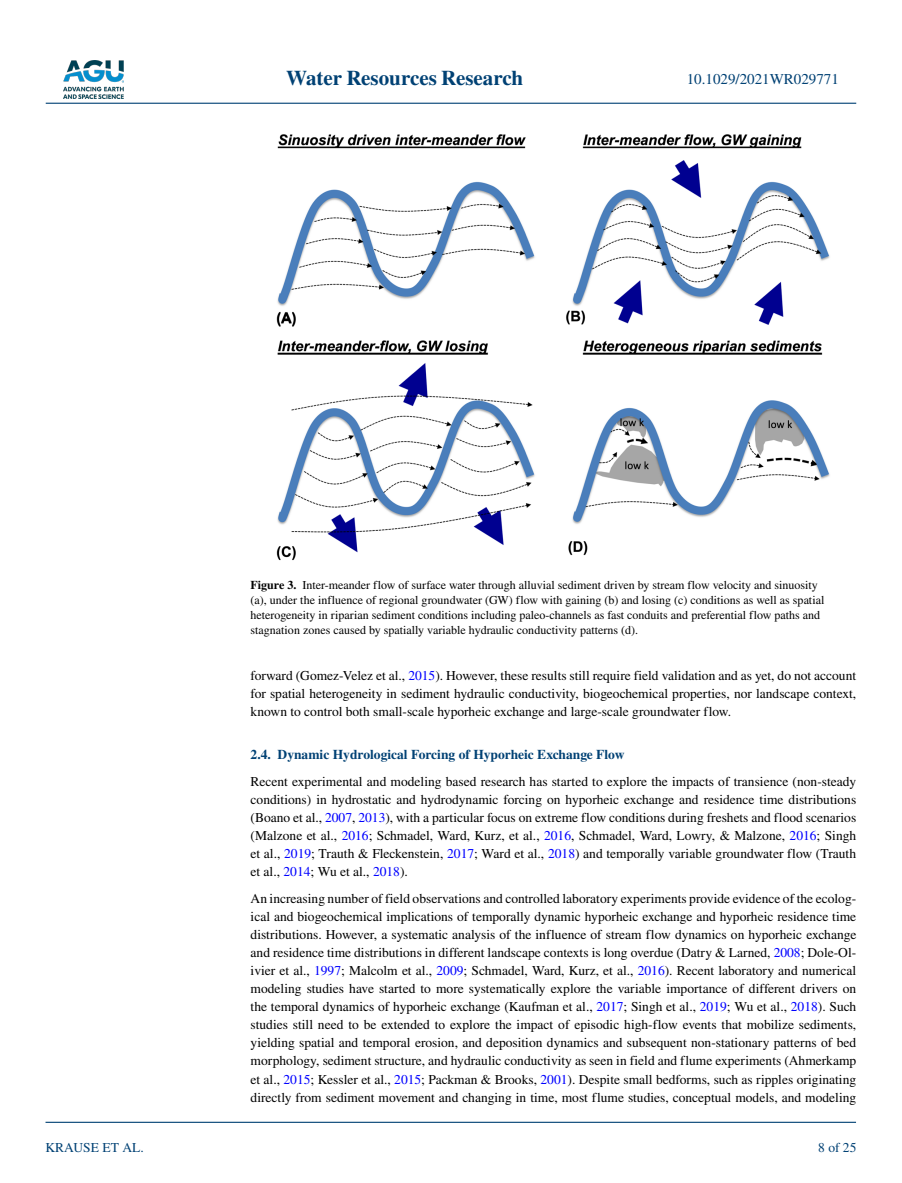
<style>
.page{position:relative;width:902px;height:1183px;background:#fff}
.page>*{position:absolute;margin:0;border:0;box-sizing:border-box;transform-origin:0 0}
.t1{font:700 21px "STIX";color:#004174}
.t2{font:15px "STIX";color:#004174}
.t3{font:13.5px/18px "STIX";color:#000;text-align:justify}
.t4{font:700 13.5px "STIX";color:#004174}
.t5{font:13.5px "STIX";color:#004174}
.t6{font:12px/15px "STIX";color:#000}
.s1{font-weight:700}
.s2{color:#00f}
</style>
<div class="page">
<img style="left:63px;top:60px;width:60px;height:39px">
<hr style="left:46px;top:103px;width:810px;height:1px;background:#004174">
<hr style="left:45px;top:1121px;width:810px;height:1px;background:#004174">
<img style="left:276px;top:134px;width:554px;height:426px">
<h1 class="t1" style="left:286px;top:66px;width:238px">Water Resources Research</h1>
<p class="t2" style="left:686px;top:69px;width:154px">10.1029/2021WR029771</p>
<p class="t5" style="left:45px;top:1138px;width:100px">KRAUSE ET AL.</p>
<p class="t6" style="left:250px;top:577px;width:575px"><span class="s1">Figure 3.</span> Inter-meander flow of surface water through alluvial sediment driven by stream flow velocity and sinuosity (a), under the influence of regional groundwater (GW) flow with gaining (b) and losing (c) conditions as well as spatial heterogeneity in riparian sediment conditions including paleo-channels as fast conduits and preferential flow paths and stagnation zones caused by spatially variable hydraulic conductivity patterns (d).</p>
<p class="t3" style="left:250px;top:667px;width:607px">forward (Gomez-Velez et al., <span class="s2">2015</span>). However, these results still require field validation and as yet, do not account for spatial heterogeneity in sediment hydraulic conductivity, biogeochemical properties, nor landscape context, known to control both small-scale hyporheic exchange and large-scale groundwater flow.</p>
<p class="t4" style="left:250px;top:746px;width:375px">2.4. Dynamic Hydrological Forcing of Hyporheic Exchange Flow</p>
<p class="t3" style="left:250px;top:773px;width:607px">Recent experimental and modeling based research has started to explore the impacts of transience (non-steady conditions) in hydrostatic and hydrodynamic forcing on hyporheic exchange and residence time distributions (Boano et al., <span class="s2">2007</span>, <span class="s2">2013</span>), with a particular focus on extreme flow conditions during freshets and flood scenarios (Malzone et al., <span class="s2">2016</span>; Schmadel, Ward, Kurz, et al., <span class="s2">2016</span>, Schmadel, Ward, Lowry, &amp; Malzone, <span class="s2">2016</span>; Singh et al., <span class="s2">2019</span>; Trauth &amp; Fleckenstein, <span class="s2">2017</span>; Ward et al., <span class="s2">2018</span>) and temporally variable groundwater flow (Trauth et al., <span class="s2">2014</span>; Wu et al., <span class="s2">2018</span>).</p>
<p class="t3" style="left:250px;top:890px;width:607px">An increasing number of field observations and controlled laboratory experiments provide evidence of the ecolog&shy;ical and biogeochemical implications of temporally dynamic hyporheic exchange and hyporheic residence time distributions. However, a systematic analysis of the influence of stream flow dynamics on hyporheic exchange and residence time distributions in different landscape contexts is long overdue (Datry &amp; Larned, <span class="s2">2008</span>; Dole-Ol&shy;ivier et al., <span class="s2">1997</span>; Malcolm et al., <span class="s2">2009</span>; Schmadel, Ward, Kurz, et al., <span class="s2">2016</span>). Recent laboratory and numerical modeling studies have started to more systematically explore the variable importance of different drivers on the temporal dynamics of hyporheic exchange (Kaufman et al., <span class="s2">2017</span>; Singh et al., <span class="s2">2019</span>; Wu et al., <span class="s2">2018</span>). Such studies still need to be extended to explore the impact of episodic high-flow events that mobilize sediments, yielding spatial and temporal erosion, and deposition dynamics and subsequent non-stationary patterns of bed morphology, sediment structure, and hydraulic conductivity as seen in field and flume experiments (Ahmerkamp et al., <span class="s2">2015</span>; Kessler et al., <span class="s2">2015</span>; Packman &amp; Brooks, <span class="s2">2001</span>). Despite small bedforms, such as ripples originating directly from sediment movement and changing in time, most flume studies, conceptual models, and modeling</p>
<p class="t5" style="left:818px;top:1138px;width:40px">8 of 25</p>
</div>
